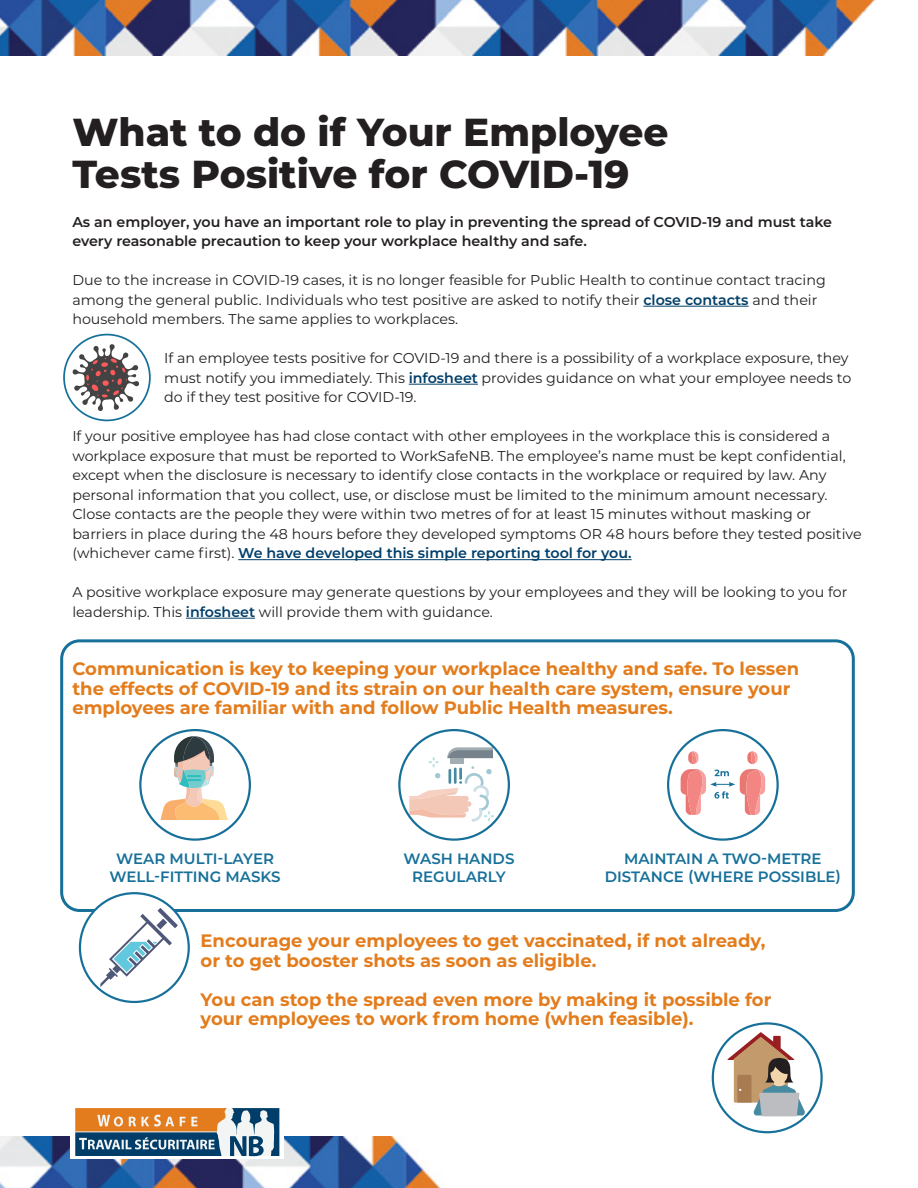
<style>
.page{position:relative;width:918px;height:1188px;background:#fff}
.page>*{position:absolute;margin:0;border:0;box-sizing:border-box;transform-origin:0 0}
.Heading{font:800 39px/42px "Montserrat";color:#231f20}
.Body-Bold{font:700 18px/19.5px "Montserrat";color:#e37c1c}
.SubHead{font:600 15px/18px "Montserrat";color:#167099;text-align:center}
.Body{font:14.25px/19.5px "Montserrat";color:#231f20}
.Body-2{font:600 14.25px/19.5px "Montserrat";color:#231f20}
.s1{font-weight:600;color:#003e69}
</style>
<div class="page">
<img style="left:0;top:1136px;width:441px;height:52px">
<div style="left:71px;top:1106px;width:213px;height:53px;background:#fff"></div>
<svg style="left:75px;top:1108px;width:204px;height:48px"></svg>
<img style="left:0;top:0;width:875px;height:56px">
<div style="left:60px;top:639px;width:795px;height:273px;border:3px solid #167099;border-radius:18px"></div>
<hr style="left:643px;top:306px;width:106px;height:1px;background:#003e69">
<hr style="left:409px;top:384px;width:69px;height:1px;background:#003e69">
<hr style="left:238px;top:559px;width:394px;height:1px;background:#003e69">
<hr style="left:186px;top:618px;width:69px;height:1px;background:#003e69">
<svg style="left:160px;top:736px;width:68px;height:84px"></svg>
<div style="left:139px;top:729px;width:112px;height:112px;border:2px solid #167099;border-radius:50%"></div>
<svg style="left:681px;top:751px;width:86px;height:64px"></svg>
<div style="left:667px;top:729px;width:112px;height:112px;border:2px solid #167099;border-radius:50%"></div>
<svg style="left:409px;top:747px;width:85px;height:75px"></svg>
<div style="left:398px;top:729px;width:112px;height:112px;border:2px solid #167099;border-radius:50%"></div>
<svg style="left:72px;top:344px;width:67px;height:67px"></svg>
<div style="left:63px;top:334px;width:88px;height:87px;border:2px solid #167099;border-radius:50%"></div>
<svg style="left:727px;top:1032px;width:78px;height:85px"></svg>
<div style="left:712px;top:1022px;width:111px;height:111px;border:2px solid #167099;border-radius:50%"></div>
<div style="left:80px;top:893px;width:109px;height:109px;background:#fff;border-radius:50%"></div>
<svg style="left:100px;top:908px;width:78px;height:79px"></svg>
<div style="left:79px;top:892px;width:111px;height:111px;border:2px solid #167099;border-radius:50%"></div>
<p class="Heading" style="left:72px;top:109px;width:598px">What to do if Your Employee<br>Tests Positive for COVID-19</p>
<p class="Body-2" style="left:72px;top:211px;width:761px">As an employer, you have an important role to play in preventing the spread of COVID-19 and must take every reasonable precaution to keep your workplace healthy and safe.</p>
<p class="Body" style="left:72px;top:270px;width:755px">Due to the increase in COVID-19 cases, it is no longer feasible for Public Health to continue contact tracing among the general public. Individuals who test positive are asked to notify their <span class="s1">close contacts</span> and their household members. The same applies to workplaces.</p>
<p class="Body" style="left:164px;top:348px;width:689px">If an employee tests positive for COVID-19 and there is a possibility of a workplace exposure, they must notify you immediately. This <span class="s1">infosheet</span> provides guidance on what your employee needs to do if they test positive for COVID-19.</p>
<p class="Body" style="left:72px;top:426px;width:791px">If your positive employee has had close contact with other employees in the workplace this is considered a workplace exposure that must be reported to WorkSafeNB. The employee’s name must be kept confidential, except when the disclosure is necessary to identify close contacts in the workplace or required by law. Any personal information that you collect, use, or disclose must be limited to the minimum amount necessary.<br>Close contacts are the people they were within two metres of for at least 15 minutes without masking or barriers in place during the 48 hours before they developed symptoms OR 48 hours before they tested positive (whichever came first). <span class="s1">We have developed this simple reporting tool for you.</span></p>
<p class="Body" style="left:72px;top:582px;width:777px">A positive workplace exposure may generate questions by your employees and they will be looking to you for leadership. This <span class="s1">infosheet</span> will provide them with guidance.</p>
<p class="Body-Bold" style="left:72px;top:658px;width:728px">Communication is key to keeping your workplace healthy and safe. To lessen the effects of COVID-19 and its strain on our health care system, ensure your employees are familiar with and follow Public Health measures.</p>
<p class="SubHead" style="left:110px;top:849px;width:172px">WEAR MULTI-LAYER<br>WELL-FITTING MASKS</p>
<p class="SubHead" style="left:404px;top:849px;width:112px">WASH HANDS<br>REGULARLY</p>
<p class="SubHead" style="left:605px;top:849px;width:238px">MAINTAIN A TWO-METRE<br>DISTANCE (WHERE POSSIBLE)</p>
<p class="Body-Bold" style="left:201px;top:930px;width:566px">Encourage your employees to get vaccinated, if not already, or to get booster shots as soon as eligible.</p>
<p class="Body-Bold" style="left:201px;top:989px;width:572px">You can stop the spread even more by making it possible for your employees to work from home (when feasible).</p>
</div>
